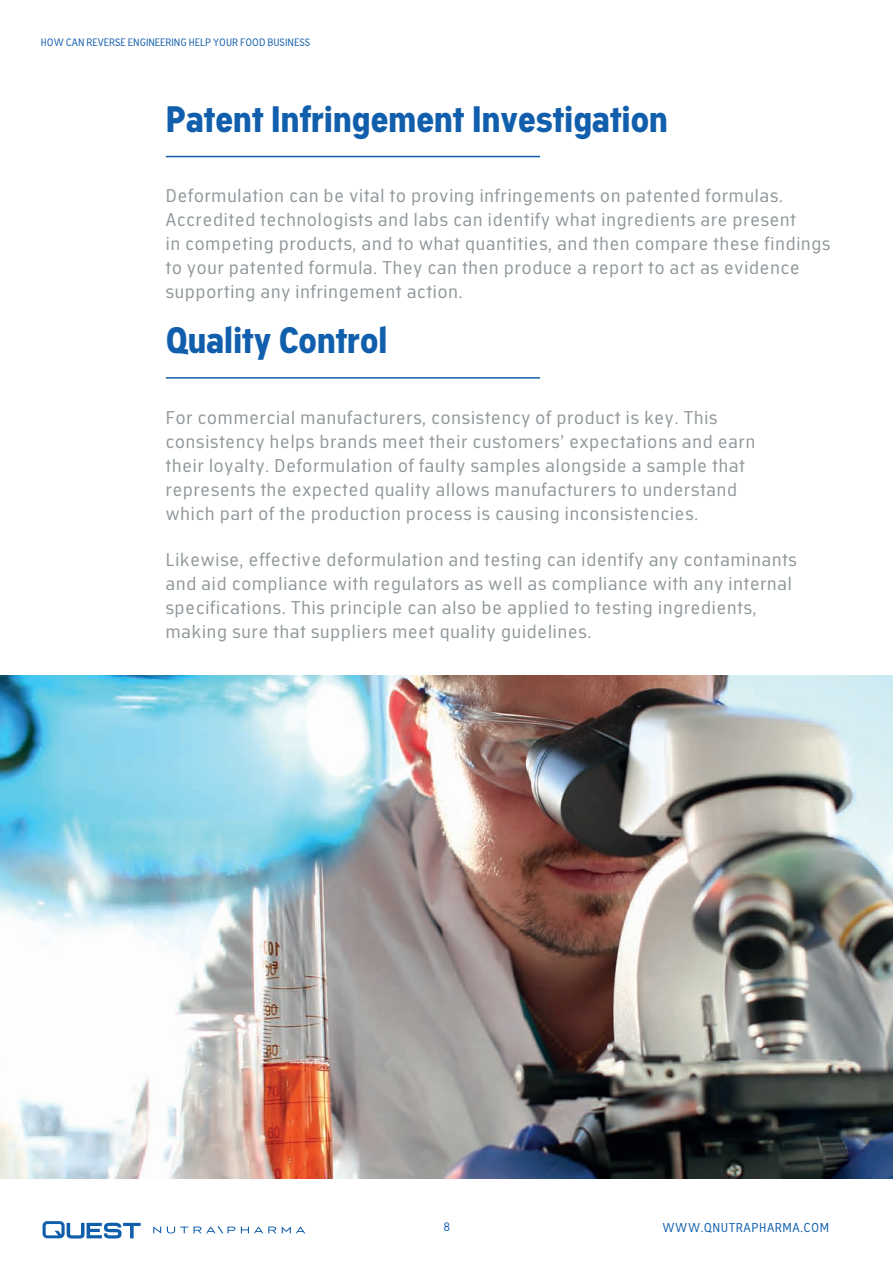
<style>
.page{position:relative;width:893px;height:1263px;background:#fff}
.page>*{position:absolute;margin:0;border:0;box-sizing:border-box;transform-origin:0 0}
.t1{font:700 36px "Academy Sans";color:#115fac}
.t2{font:18px/24px "Academy Sans";letter-spacing:.05em;color:#8f979a}
.t3{font:12.6px "Academy Sans";letter-spacing:.045em;color:#115fac}
.t4{font:12px "Academy Sans";color:#115fac}
.t5{font:10.5px "Academy Sans";color:#115fac}
</style>
<div class="page">
<hr style="left:166px;top:156px;width:374px;height:1px;background:#115fac">
<hr style="left:166px;top:377px;width:374px;height:2px;background:#115fac">
<svg style="left:43px;top:1221px;width:98px;height:17px"></svg>
<svg style="left:153px;top:1226px;width:8px;height:7px"></svg>
<svg style="left:167px;top:1226px;width:68px;height:7px"></svg>
<svg style="left:241px;top:1226px;width:35px;height:7px"></svg>
<svg style="left:282px;top:1226px;width:23px;height:7px"></svg>
<img style="left:0;top:676px;width:893px;height:503px">
<p class="t5" style="left:41px;top:36px;width:271px">HOW CAN REVERSE ENGINEERING HELP YOUR FOOD BUSINESS</p>
<h1 class="t1" style="left:166px;top:98px;width:504px">Patent Infringement Investigation</h1>
<p class="t2" style="left:166px;top:184px;width:666px">Deformulation can be vital to proving infringements on patented formulas.<br>Accredited technologists and labs can identify what ingredients are present<br>in competing products, and to what quantities, and then compare these findings to your patented formula. They can then produce a report to act as evidence supporting any infringement action.</p>
<h1 class="t1" style="left:166px;top:320px;width:223px">Quality Control</h1>
<p class="t2" style="left:166px;top:406px;width:591px">For commercial manufacturers, consistency of product is key. This consistency helps brands meet their customers’ expectations and earn their loyalty. Deformulation of faulty samples alongside a sample that represents the expected quality allows manufacturers to understand which part of the production process is causing inconsistencies.</p>
<p class="t2" style="left:166px;top:547px;width:632px">Likewise, effective deformulation and testing can identify any contaminants and aid compliance with regulators as well as compliance with any internal specifications. This principle can also be applied to testing ingredients, making sure that suppliers meet quality guidelines.</p>
<p class="t4" style="left:443px;top:1220px;width:8px">8</p>
<p class="t3" style="left:662px;top:1220px;width:168px">WWW.QNUTRAPHARMA.COM</p>
</div>
